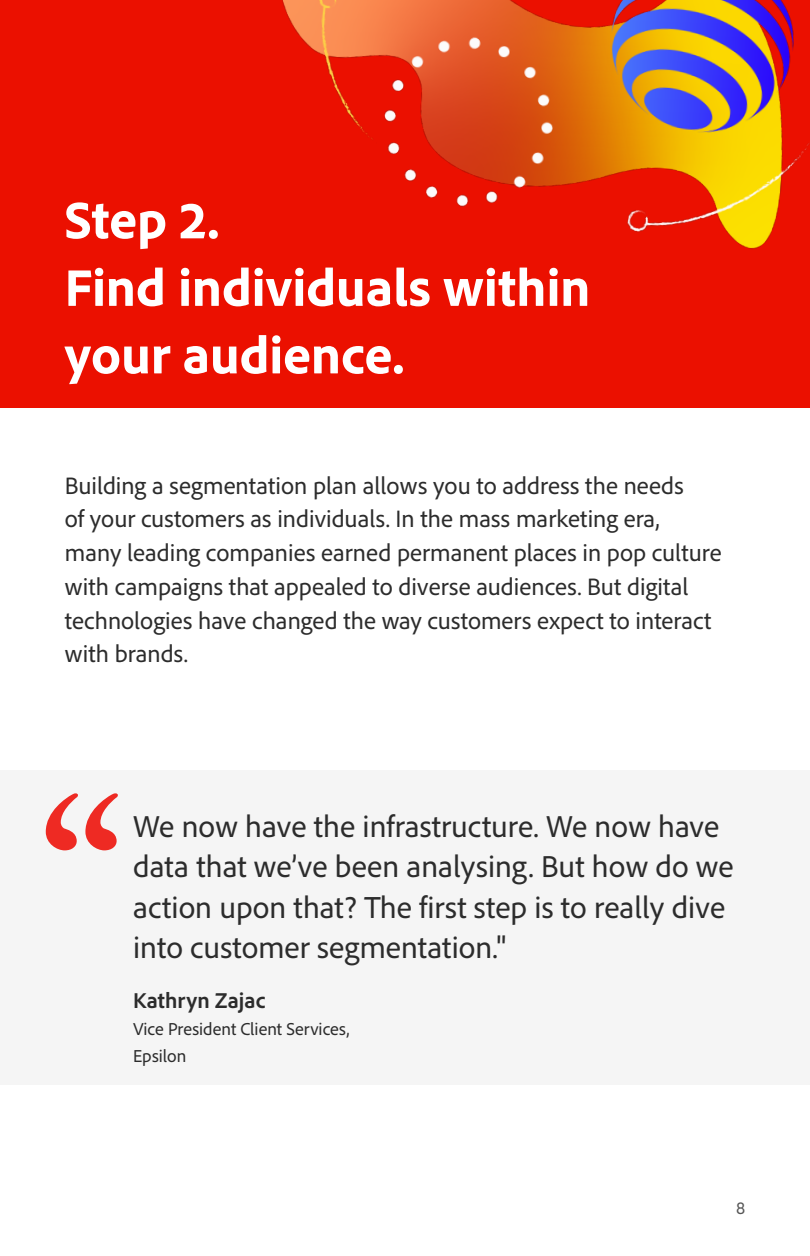
<style>
.page{position:relative;width:810px;height:1256px;background:#fff}
.page>*{position:absolute;margin:0;border:0;box-sizing:border-box;transform-origin:0 0}
.H1{font:800 54px/67.5px "Adobe Clean";color:#fff}
.Pull_Quote{font:31.5px/40.5px "Adobe Clean";color:#2c2c2c}
.Body{font:24.75px/33.8px "Adobe Clean";color:#2c2c2c}
.Pull_Quote_Author{font:700 22.5px "Adobe Clean";letter-spacing:.005em;color:#2c2c2c}
.Pull_Quote_Author_Ti{font:18px "Adobe Clean";color:#2c2c2c}
</style>
<div class="page">
<div style="left:0;top:770px;width:810px;height:315px;background:#f5f5f5"></div>
<svg style="left:46px;top:793px;width:72px;height:57px"></svg>
<div style="left:0;top:0;width:810px;height:407px;background:#eb1000"></div>
<img style="left:282px;top:0;width:527px;height:249px">
<p class="H1" style="left:65px;top:184px;width:527px">Step 2.<br>Find individuals within your audience.</p>
<p class="Body" style="left:65px;top:467px;width:658px">Building a segmentation plan allows you to address the needs<br>of your customers as individuals. In the mass marketing era, many leading companies earned permanent places in pop culture with campaigns that appealed to diverse audiences. But digital technologies have changed the way customers expect to interact with brands.</p>
<p class="Pull_Quote" style="left:133px;top:805px;width:602px">We now have the infrastructure. We now have data that we’ve been analysing. But how do we action upon that? The first step is to really dive into customer segmentation."</p>
<p class="Pull_Quote_Author" style="left:133px;top:985px;width:134px">Kathryn Zajac</p>
<p class="Pull_Quote_Author_Ti" style="left:133px;top:1017px;width:218px">Vice President Client Services,</p>
<p class="Pull_Quote_Author_Ti" style="left:133px;top:1044px;width:55px">Epsilon</p>
<p class="Pull_Quote_Author_Ti" style="left:736px;top:1196px;width:11px">8</p>
</div>
